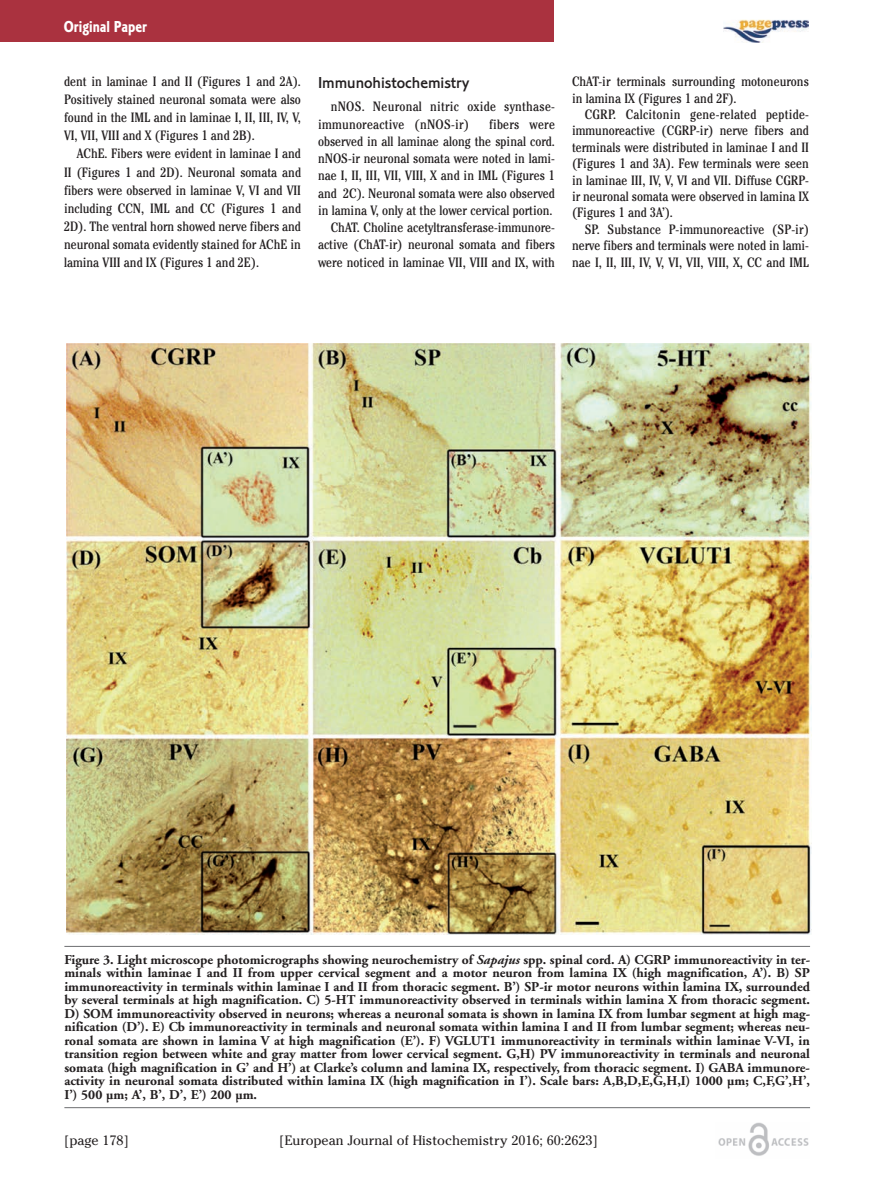
<style>
.page{position:relative;width:896px;height:1190px;background:#fff}
.page>*{position:absolute;margin:0;border:0;box-sizing:border-box;transform-origin:0 0}
.t1{font:16.5px "Corinthian Medium Plain";color:#231f20}
.t2{font:16.5px "Corinthian Bold Condensed Plain";color:#fff}
.t3{font:condensed 13.5px/18px "Cheltenham";color:#231f20;text-align:justify}
.t4{font:700 13.5px/13.5px "Adobe Garamond";color:#231f20;text-align:justify}
.t5{font:condensed 13.5px/17.2px "Cheltenham";letter-spacing:.02em;color:#231f20}
.t6{font:13.5px "Cheltenham";color:#231f20}
.s1{font-style:italic}
</style>
<div class="page">
<div style="left:0;top:0;width:553px;height:42px;background:#aa323f"></div>
<img style="left:718px;top:1123px;width:91px;height:33px">
<img style="left:723px;top:19px;width:84px;height:24px">
<hr style="left:64px;top:946px;width:745px;height:1px;background:#6c6d70">
<hr style="left:64px;top:1107px;width:745px;height:1px;background:#6c6d70">
<img style="left:66px;top:344px;width:745px;height:590px">
<p class="t2" style="left:64px;top:21px;width:85px">Original Paper</p>
<p class="t3" style="left:64px;top:74px;width:238px">dent in laminae I and II (Figures 1 and 2A).<br>Positively stained neuronal somata were also found in the IML and in laminae I, II, III, IV, V, VI, VII, VIII and X (Figures 1 and 2B).</p>
<p class="t3" style="left:64px;top:146px;width:238px;text-indent:13px">AChE. Fibers were evident in laminae I and II (Figures 1 and 2D). Neuronal somata and fibers were observed in laminae V, VI and VII including CCN, IML and CC (Figures 1 and 2D). The ventral horn showed nerve fibers and neuronal somata evidently stained for AChE in lamina VIII and IX (Figures 1 and 2E).</p>
<p class="t1" style="left:318px;top:77px;width:153px">Immunohistochemistry</p>
<p class="t5" style="left:318px;top:99px;width:238px;text-indent:13px">nNOS. Neuronal nitric oxide synthase&shy;immunoreactive (nNOS-ir)</p>
<p class="t3" style="left:318px;top:117px;width:238px;line-height:17.2px;text-align:right">fibers were<br>observed in all laminae along the spinal cord. nNOS-ir neuronal somata were noted in lami&shy;nae I, II, III, VII, VIII, X and in IML (Figures 1 and 2C). Neuronal somata were also observed in lamina V, only at the lower cervical portion.<br>ChAT. Choline acetyltransferase-immunore&shy;active (ChAT-ir) neuronal somata and fibers were noticed in laminae VII, VIII and IX, with</p>
<p class="t3" style="left:571px;top:75px;width:238px;line-height:16.4px">ChAT-ir terminals surrounding motoneurons in lamina IX (Figures 1 and 2F).</p>
<p class="t3" style="left:571px;top:107px;width:238px;line-height:16.4px;text-indent:13px">CGRP. Calcitonin gene-related peptide&shy;immunoreactive (CGRP-ir) nerve fibers and terminals were distributed in laminae I and II (Figures 1 and 3A). Few terminals were seen in laminae III, IV, V, VI and VII. Diffuse CGRP&shy;ir neuronal somata were observed in lamina IX (Figures 1 and 3A’).</p>
<p class="t3" style="left:571px;top:222px;width:238px;line-height:16.4px;text-indent:13px">SP. Substance P-immunoreactive (SP-ir) nerve fibers and terminals were noted in lami&shy;nae I, II, III, IV, V, VI, VII, VIII, X, CC and IML</p>
<p class="t4" style="left:64px;top:954px;width:747px">Figure 3. Light microscope photomicrographs showing neurochemistry of <span class="s1">Sapajus</span> spp. spinal cord. A) CGRP immunoreactivity in ter&shy;minals within laminae I and II from upper cervical segment and a motor neuron from lamina IX (high magnification, A’). B) SP immunoreactivity in terminals within laminae I and II from thoracic segment. B’) SP-ir motor neurons within lamina IX, surrounded by several terminals at high magnification. C) 5-HT immunoreactivity observed in terminals within lamina X from thoracic segment.<br>D) SOM immunoreactivity observed in neurons; whereas a neuronal somata is shown in lamina IX from lumbar segment at high mag&shy;nification (D’). E) Cb immunoreactivity in terminals and neuronal somata within lamina I and II from lumbar segment; whereas neu&shy;ronal somata are shown in lamina V at high magnification (E’). F) VGLUT1 immunoreactivity in terminals within laminae V-VI, in transition region between white and gray matter from lower cervical segment. G,H) PV immunoreactivity in terminals and neuronal somata (high magnification in G’ and H’) at Clarke’s column and lamina IX, respectively, from thoracic segment. I) GABA immunore&shy;activity in neuronal somata distributed within lamina IX (high magnification in I’). Scale bars: A,B,D,E,G,H,I) 1000 µm; C,F,G’,H’, I’) 500 µm; A’, B’, D’, E’) 200 µm.</p>
<p class="t6" style="left:64px;top:1133px;width:66px">[page 178]</p>
<p class="t6" style="left:279px;top:1133px;width:320px">[European Journal of Histochemistry 2016; 60:2623]</p>
</div>
